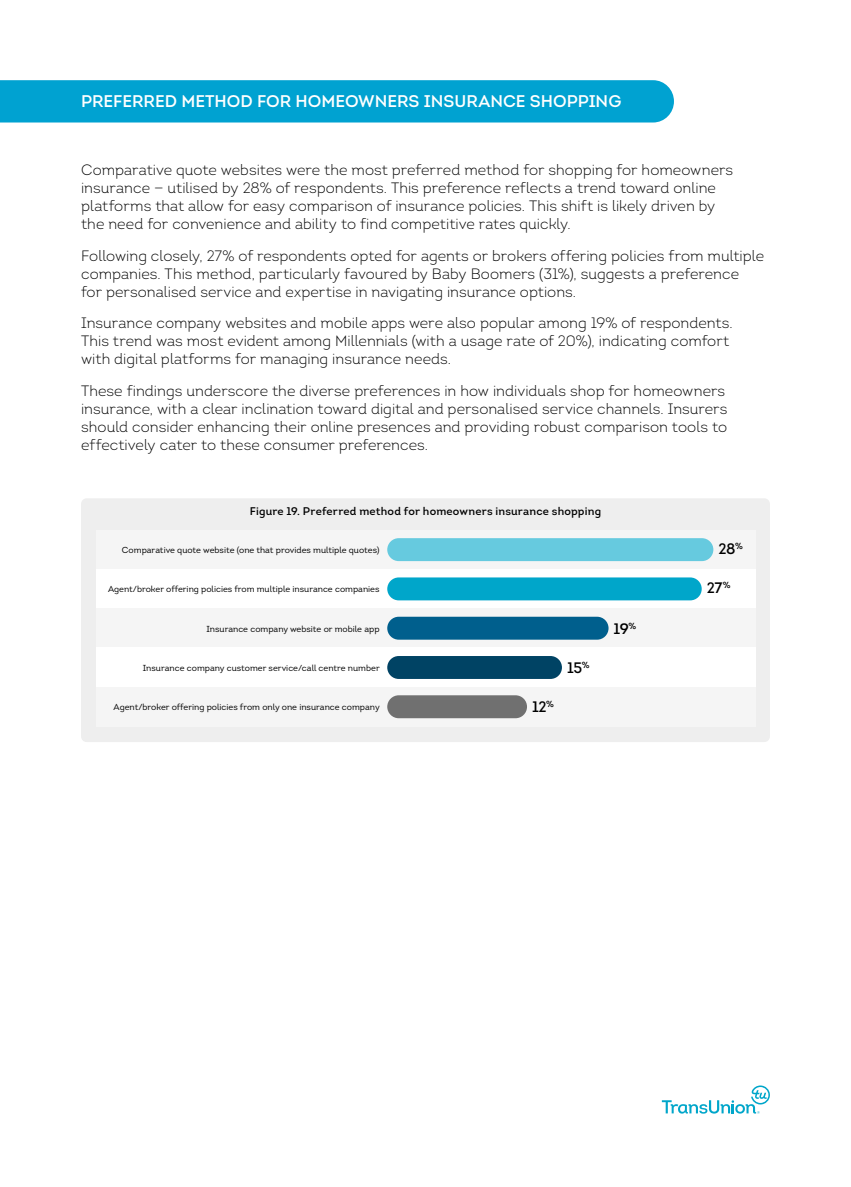
<style>
.page{position:relative;width:851px;height:1187px;background:#fff}
.page>*{position:absolute;margin:0;border:0;box-sizing:border-box;transform-origin:0 0}
.t1{font:16.95px "Intro Semi Bold Caps";color:#fff}
.t2{font:600 15.15px "Intro";letter-spacing:-.03em;color:#000}
.t3{font:300 15px/18px "Intro";color:#000}
.t4{font:600 11.1px "Intro";letter-spacing:.015em;color:#000}
.t5{font:8.7px "Intro";color:#000}
</style>
<div class="page">
<div style="left:81px;top:498px;width:688px;height:244px;background:#eee;border-radius:6px"></div>
<div style="left:96px;top:530px;width:658px;height:39px;background:#f5f5f5"></div>
<div style="left:96px;top:569px;width:658px;height:39px;background:#fff"></div>
<div style="left:96px;top:608px;width:658px;height:39px;background:#f5f5f5"></div>
<div style="left:96px;top:647px;width:658px;height:40px;background:#fff"></div>
<div style="left:96px;top:687px;width:658px;height:39px;background:#f5f5f5"></div>
<div style="left:387px;top:538px;width:326px;height:23px;background:#66cadf"></div>
<div style="left:387px;top:577px;width:314px;height:23px;background:#00a6ca"></div>
<div style="left:387px;top:616px;width:221px;height:23px;background:#005f8d"></div>
<svg style="left:387px;top:656px;width:175px;height:23px;background:#084968"></svg>
<svg style="left:387px;top:695px;width:140px;height:23px;background:#767676"></svg>
<div style="left:0;top:80px;width:673px;height:42px;background:#00a2d1"></div>
<svg style="left:661px;top:1085px;width:108px;height:28px"></svg>
<p class="t1" style="left:81px;top:90px;width:541px">PREFERRED METHOD FOR HOMEOWNERS INSURANCE SHOPPING</p>
<p class="t3" style="left:81px;top:161px;width:653px">Comparative quote websites were the most preferred method for shopping for homeowners insurance — utilised by 28% of respondents. This preference reflects a trend toward online platforms that allow for easy comparison of insurance policies. This shift is likely driven by the need for convenience and ability to find competitive rates quickly.</p>
<p class="t3" style="left:81px;top:246px;width:684px">Following closely, 27% of respondents opted for agents or brokers offering policies from multiple companies. This method, particularly favoured by Baby Boomers (31%), suggests a preference<br>for personalised service and expertise in navigating insurance options.</p>
<p class="t3" style="left:81px;top:314px;width:653px">Insurance company websites and mobile apps were also popular among 19% of respondents.<br>This trend was most evident among Millennials (with a usage rate of 20%), indicating comfort with digital platforms for managing insurance needs.</p>
<p class="t3" style="left:81px;top:381px;width:647px">These findings underscore the diverse preferences in how individuals shop for homeowners insurance, with a clear inclination toward digital and personalised service channels. Insurers should consider enhancing their online presences and providing robust comparison tools to effectively cater to these consumer preferences.</p>
<p class="t4" style="left:250px;top:504px;width:353px">Figure 19. Preferred method for homeowners insurance shopping</p>
<p class="t5" style="left:122px;top:544px;width:259px">Comparative quote website (one that provides multiple quotes)</p>
<p class="t2" style="left:718px;top:539px;width:26px">28<sup>%</sup></p>
<p class="t2" style="left:706px;top:578px;width:25px">27<sup>%</sup></p>
<p class="t2" style="left:613px;top:619px;width:24px">19<sup>%</sup></p>
<p class="t2" style="left:567px;top:658px;width:24px">15<sup>%</sup></p>
<p class="t2" style="left:532px;top:697px;width:23px">12<sup>%</sup></p>
<p class="t5" style="left:108px;top:584px;width:273px">Agent/broker offering policies from multiple insurance companies</p>
<p class="t5" style="left:206px;top:623px;width:174px">Insurance company website or mobile app</p>
<p class="t5" style="left:143px;top:662px;width:238px">Insurance company customer service/call centre number</p>
<p class="t5" style="left:114px;top:701px;width:268px">Agent/broker offering policies from only one insurance company</p>
</div>
